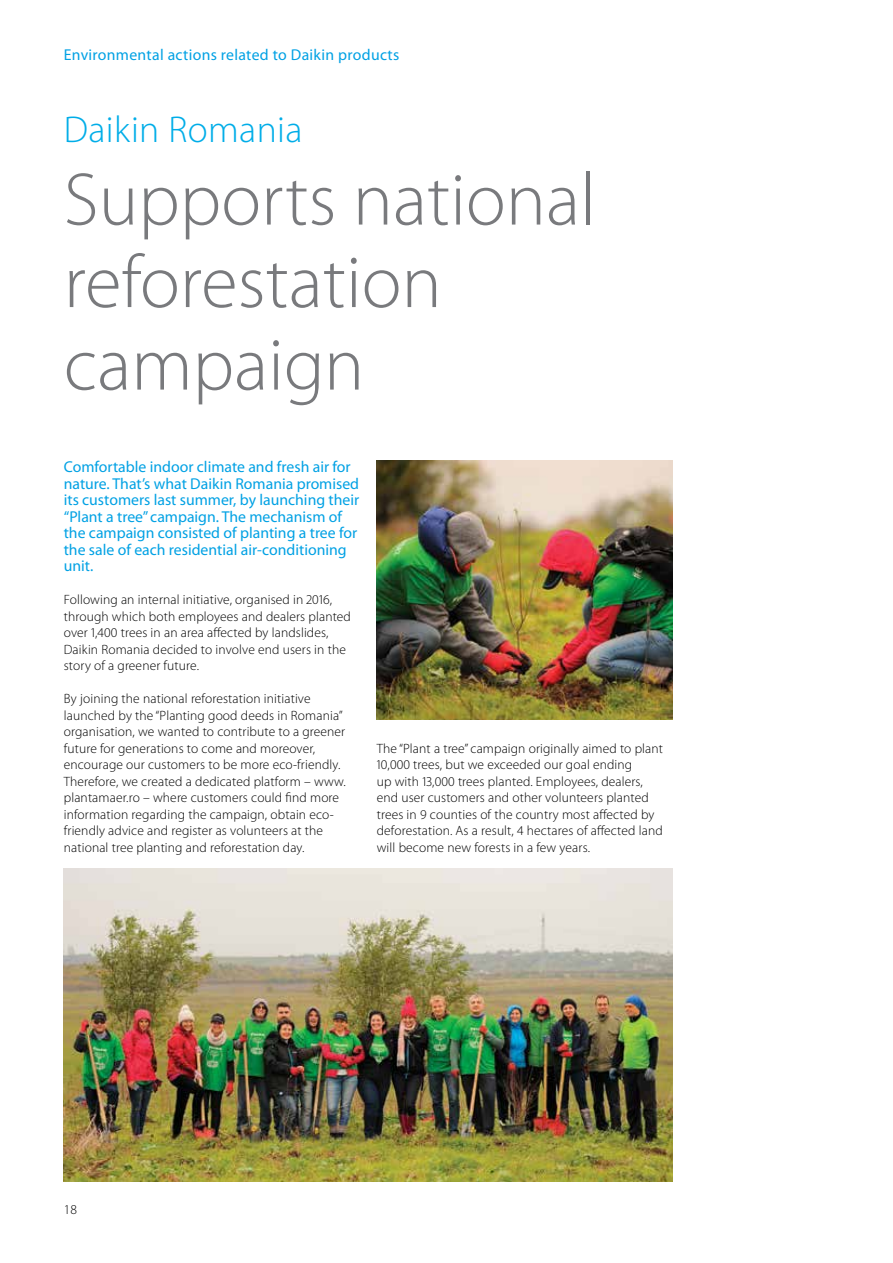
<style>
.page{position:relative;width:893px;height:1263px;background:#fff}
.page>*{position:absolute;margin:0;border:0;box-sizing:border-box;transform-origin:0 0}
.t1{font:300 75px/82.5px "Myriad Pro";color:#797a7d}
.t2{font:300 37.5px "Myriad Pro";letter-spacing:.01em;color:#00ade8}
.t3{font:15.75px/16.5px "Myriad Pro";color:#00a1e4}
.t4{font:15.75px "Myriad Pro";letter-spacing:.02em;color:#00a1e4}
.t5{font:300 13.5px/16.5px "Myriad Pro";letter-spacing:.01em;color:#000}
</style>
<div class="page">
<img style="left:377px;top:461px;width:296px;height:259px">
<img style="left:64px;top:868px;width:609px;height:314px">
<p class="t4" style="left:64px;top:45px;width:337px">Environmental actions related to Daikin products</p>
<h2 class="t2" style="left:64px;top:107px;width:240px">Daikin Romania</h2>
<h1 class="t1" style="left:64px;top:158px;width:534px">Supports national reforestation campaign</h1>
<p class="t3" style="left:64px;top:458px;width:297px">Comfortable indoor climate and fresh air for nature. That’s what Daikin Romania promised its customers last summer, by launching their “Plant a tree” campaign. The mechanism of the campaign consisted of planting a tree for the sale of each residential air-conditioning unit.</p>
<p class="t5" style="left:64px;top:591px;width:289px">Following an internal initiative, organised in 2016, through which both employees and dealers planted over 1,400 trees in an area affected by landslides, Daikin Romania decided to involve end users in the story of a greener future.</p>
<p class="t5" style="left:64px;top:690px;width:284px">By joining the national reforestation initiative launched by the “Planting good deeds in Romania” organisation, we wanted to contribute to a greener future for generations to come and moreover, encourage our customers to be more eco-friendly.<br>Therefore, we created a dedicated platform – www. plantamaer.ro – where customers could find more information regarding the campaign, obtain eco&shy;friendly advice and register as volunteers at the national tree planting and reforestation day.</p>
<p class="t5" style="left:377px;top:740px;width:288px">The “Plant a tree” campaign originally aimed to plant 10,000 trees, but we exceeded our goal ending<br>up with 13,000 trees planted. Employees, dealers, end user customers and other volunteers planted trees in 9 counties of the country most affected by deforestation. As a result, 4 hectares of affected land will become new forests in a few years.</p>
<p class="t5" style="left:64px;top:1201px;width:15px">18</p>
</div>
